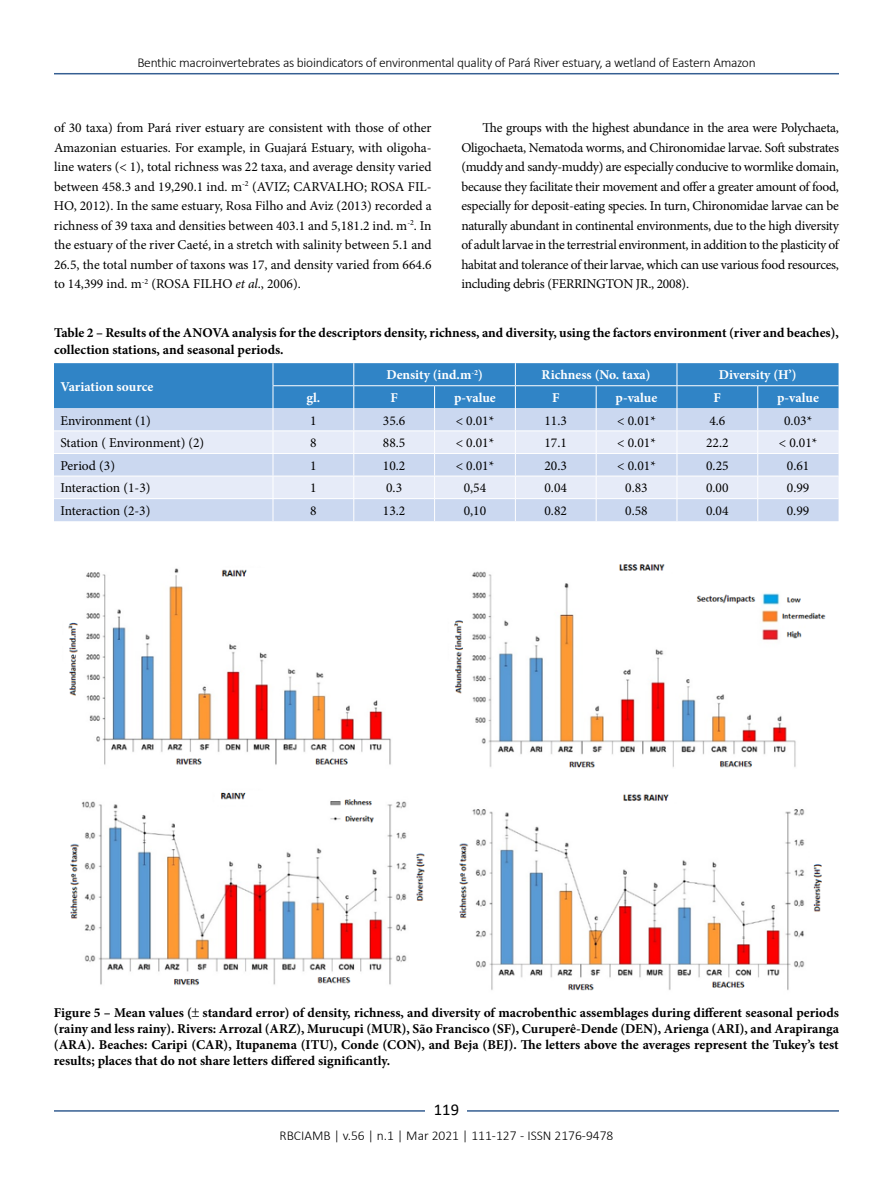
<style>
.page{position:relative;width:893px;height:1191px;background:#fff}
.page>*{position:absolute;margin:0;border:0;box-sizing:border-box;transform-origin:0 0}
.t1{font:16.5px "Calibri";color:#000}
.t2{font:13.5px/19.5px "Minion Pro";color:#000;text-align:justify}
.t3{font:700 13.5px/16.2px "Minion Pro";color:#000}
.t4{font:300 13.5px "Calibri";letter-spacing:-.02em;color:#000}
.t5{font:700 13.5px "Minion Pro";color:#fff}
.t6{font:300 13.5px "Calibri";color:#000}
.s1{font-style:italic}
</style>
<div class="page">
<hr style="left:54px;top:73px;width:785px;height:1px;background:#365f92">
<hr style="left:54px;top:1110px;width:785px;height:1px;background:#365f92">
<div style="left:426px;top:1096px;width:41px;height:26px;background:#fff"></div>
<svg style="left:54px;top:363px;width:784px;height:158px;background:#a9c7e7"></svg>
<img style="left:68px;top:564px;width:758px;height:427px">
<p class="t4" style="left:137px;top:54px;width:620px">Benthic macroinvertebrates as bioindicators of environmental quality of Pará River estuary, a wetland of Eastern Amazon</p>
<p class="t2" style="left:54px;top:118px;width:379px">of 30 taxa) from Pará river estuary are consistent with those of other Amazonian estuaries. For example, in Guajará Estuary, with oligoha&shy;line waters (&lt; 1), total richness was 22 taxa, and average density varied between 458.3 and 19,290.1 ind. m<sup>-2</sup> (AVIZ; CARVALHO; ROSA FIL-HO, 2012). In the same estuary, Rosa Filho and Aviz (2013) recorded a richness of 39 taxa and densities between 403.1 and 5,181.2 ind. m<sup>-2</sup>. In the estuary of the river Caeté, in a stretch with salinity between 5.1 and 26.5, the total number of taxons was 17, and density varied from 664.6 to 14,399 ind. m<sup>-2</sup> (ROSA FILHO <span class="s1">et al</span>., 2006).</p>
<p class="t2" style="left:461px;top:118px;width:379px;text-indent:21px">The groups with the highest abundance in the area were Polychaeta, Oligochaeta, Nematoda worms, and Chironomidae larvae. Soft substrates (muddy and sandy-muddy) are especially conducive to wormlike domain, because they facilitate their movement and offer a greater amount of food, especially for deposit-eating species. In turn, Chironomidae larvae can be naturally abundant in continental environments, due to the high diversity of adult larvae in the terrestrial environment, in addition to the plasticity of habitat and tolerance of their larvae, which can use various food resources, including debris (FERRINGTON JR., 2008).</p>
<p class="t3" style="left:54px;top:325px;width:786px">Table 2 – Results of the ANOVA analysis for the descriptors density, richness, and diversity, using the factors environment (river and beaches), collection stations, and seasonal periods.</p>
<p class="t5" style="left:60px;top:377px;width:94px">Variation source</p>
<p class="t5" style="left:386px;top:365px;width:98px">Density (ind.m<sup>-2</sup>)</p>
<p class="t5" style="left:542px;top:365px;width:111px">Richness (No. taxa)</p>
<p class="t5" style="left:719px;top:365px;width:79px">Diversity (H’)</p>
<p class="t5" style="left:306px;top:388px;width:15px">gl.</p>
<p class="t5" style="left:390px;top:388px;width:9px">F</p>
<p class="t5" style="left:454px;top:388px;width:43px">p-value</p>
<p class="t5" style="left:552px;top:388px;width:9px">F</p>
<p class="t5" style="left:616px;top:388px;width:43px">p-value</p>
<p class="t5" style="left:714px;top:388px;width:9px">F</p>
<p class="t5" style="left:777px;top:388px;width:43px">p-value</p>
<p class="t2" style="left:60px;top:410px;width:92px">Environment (1)</p>
<p class="t2" style="left:310px;top:410px;width:8px">1</p>
<p class="t2" style="left:383px;top:410px;width:24px">35.6</p>
<p class="t2" style="left:456px;top:410px;width:40px">&lt; 0.01*</p>
<p class="t2" style="left:544px;top:410px;width:24px">11.3</p>
<p class="t2" style="left:617px;top:410px;width:40px">&lt; 0.01*</p>
<p class="t2" style="left:709px;top:410px;width:18px">4.6</p>
<p class="t2" style="left:784px;top:410px;width:29px">0.03*</p>
<p class="t2" style="left:60px;top:433px;width:145px">Station ( Environment) (2)</p>
<p class="t2" style="left:310px;top:433px;width:8px">8</p>
<p class="t2" style="left:383px;top:433px;width:24px">88.5</p>
<p class="t2" style="left:456px;top:433px;width:40px">&lt; 0.01*</p>
<p class="t2" style="left:544px;top:433px;width:24px">17.1</p>
<p class="t2" style="left:617px;top:433px;width:40px">&lt; 0.01*</p>
<p class="t2" style="left:706px;top:433px;width:24px">22.2</p>
<p class="t2" style="left:779px;top:433px;width:40px">&lt; 0.01*</p>
<p class="t2" style="left:60px;top:456px;width:56px">Period (3)</p>
<p class="t2" style="left:310px;top:456px;width:8px">1</p>
<p class="t2" style="left:383px;top:456px;width:24px">10.2</p>
<p class="t2" style="left:456px;top:456px;width:40px">&lt; 0.01*</p>
<p class="t2" style="left:544px;top:456px;width:24px">20.3</p>
<p class="t2" style="left:617px;top:456px;width:40px">&lt; 0.01*</p>
<p class="t2" style="left:706px;top:456px;width:24px">0.25</p>
<p class="t2" style="left:787px;top:456px;width:24px">0.61</p>
<p class="t2" style="left:60px;top:478px;width:92px">Interaction (1-3)</p>
<p class="t2" style="left:310px;top:478px;width:8px">1</p>
<p class="t2" style="left:386px;top:478px;width:18px">0.3</p>
<p class="t2" style="left:464px;top:478px;width:24px">0,54</p>
<p class="t2" style="left:544px;top:478px;width:24px">0.04</p>
<p class="t2" style="left:625px;top:478px;width:24px">0.83</p>
<p class="t2" style="left:706px;top:478px;width:24px">0.00</p>
<p class="t2" style="left:787px;top:478px;width:24px">0.99</p>
<p class="t2" style="left:60px;top:501px;width:92px">Interaction (2-3)</p>
<p class="t2" style="left:310px;top:501px;width:8px">8</p>
<p class="t2" style="left:383px;top:501px;width:24px">13.2</p>
<p class="t2" style="left:464px;top:501px;width:24px">0,10</p>
<p class="t2" style="left:544px;top:501px;width:24px">0.82</p>
<p class="t2" style="left:625px;top:501px;width:24px">0.58</p>
<p class="t2" style="left:706px;top:501px;width:24px">0.04</p>
<p class="t2" style="left:787px;top:501px;width:24px">0.99</p>
<p class="t3" style="left:54px;top:1004px;width:786px;text-align:justify">Figure 5 – Mean values ( standard error) of density, richness, and diversity of macrobenthic assemblages during different seasonal periods (rainy and less rainy). Rivers: Arrozal (ARZ), Murucupi (MUR), São Francisco (SF), Curuperê-Dende (DEN), Arienga (ARI), and Arapiranga (ARA). Beaches: Caripi (CAR), Itupanema (ITU), Conde (CON), and Beja (BEJ). The letters above the averages represent the Tukey’s test results; places that do not share letters differed significantly.</p>
<p class="t1" style="left:434px;top:1098px;width:27px">119</p>
<p class="t6" style="left:280px;top:1126px;width:335px">RBCIAMB | v.56 | n.1 | Mar 2021 | 111-127 - ISSN 2176-9478</p>
</div>
